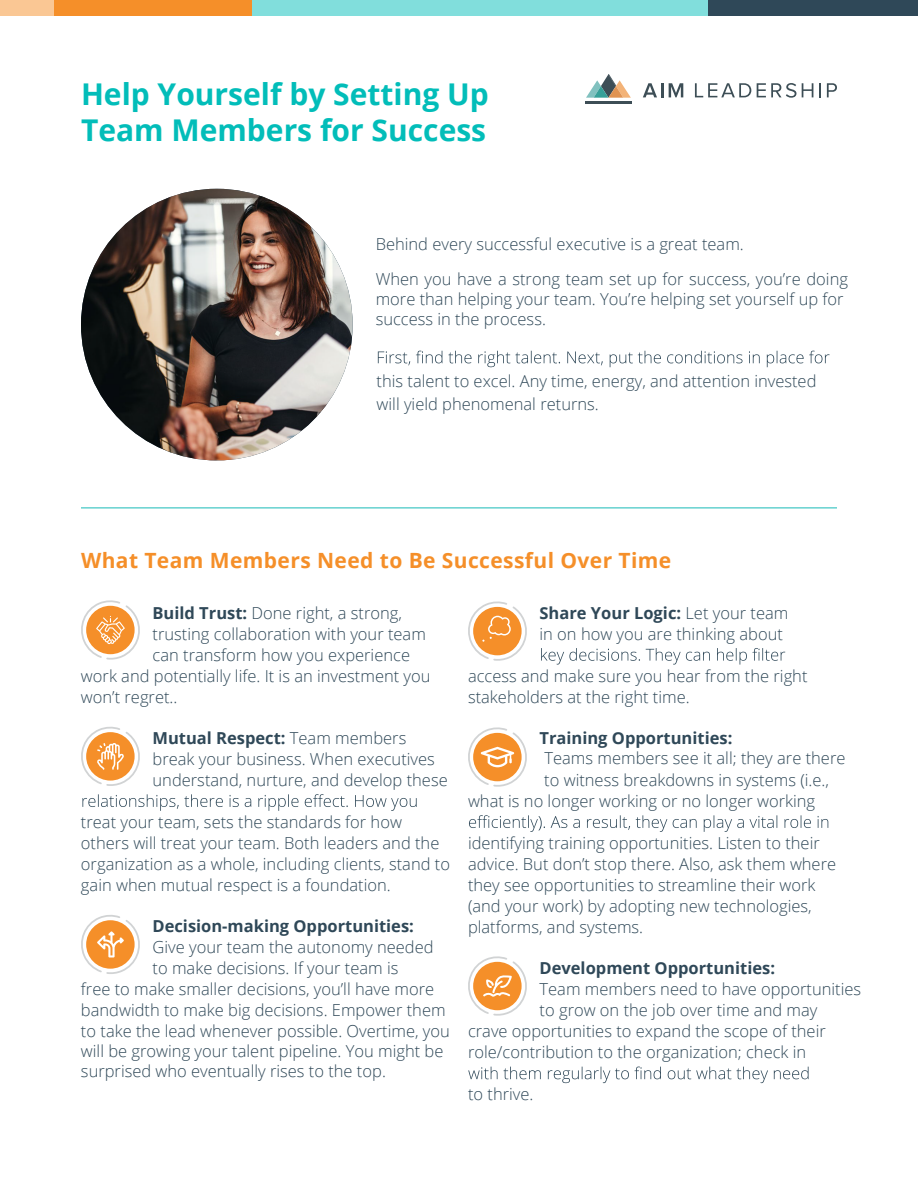
<style>
.page{position:relative;width:918px;height:1188px;background:#fff}
.page>*{position:absolute;margin:0;border:0;box-sizing:border-box;transform-origin:0 0}
.t1{font:700 30px/36px "Open Sans";color:#02bdb9}
.t2{font:700 21px "Open Sans";letter-spacing:.02em;color:#f58f29}
.t3{font:300 16.5px/21px "Open Sans";color:#2f4858}
.t4{font:700 16.5px "Open Sans";color:#2f4858}
.s1{font-weight:700}
</style>
<div class="page">
<svg style="left:643px;top:83px;width:14px;height:14px"></svg>
<hr style="left:661px;top:83px;width:3px;height:14px;background:#3d4e56">
<svg style="left:669px;top:83px;width:14px;height:14px"></svg>
<svg style="left:695px;top:83px;width:56px;height:14px"></svg>
<svg style="left:757px;top:83px;width:39px;height:15px"></svg>
<svg style="left:802px;top:83px;width:11px;height:14px"></svg>
<svg style="left:819px;top:83px;width:2px;height:14px"></svg>
<svg style="left:827px;top:83px;width:10px;height:14px"></svg>
<svg style="left:586px;top:74px;width:45px;height:24px"></svg>
<hr style="left:585px;top:102px;width:47px;height:2px;background:#3d4e56">
<svg style="left:378px;top:351px;width:452px;height:16px"></svg>
<div style="left:450px;top:0;width:345px;height:15px;background:#81dedc"></div>
<div style="left:48px;top:0;width:213px;height:15px;background:#f58f29"></div>
<div style="left:252px;top:0;width:345px;height:15px;background:#81dedc"></div>
<div style="left:708px;top:0;width:210px;height:15px;background:#2f4858"></div>
<div style="left:0;top:0;width:54px;height:15px;background:#fac794"></div>
<svg style="left:541px;top:648px;width:244px;height:17px"></svg>
<svg style="left:469px;top:815px;width:359px;height:17px"></svg>
<svg style="left:468px;top:1067px;width:341px;height:16px"></svg>
<svg style="left:82px;top:794px;width:335px;height:17px"></svg>
<hr style="left:81px;top:508px;width:756px;height:1px;background:#18bbb7">
<svg style="left:81px;top:727px;width:59px;height:59px"></svg>
<svg style="left:81px;top:601px;width:59px;height:59px"></svg>
<svg style="left:81px;top:915px;width:59px;height:59px"></svg>
<svg style="left:468px;top:728px;width:59px;height:59px"></svg>
<svg style="left:468px;top:957px;width:59px;height:59px"></svg>
<img style="left:81px;top:189px;width:272px;height:271px;border-radius:136px">
<svg style="left:468px;top:602px;width:59px;height:59px"></svg>
<h1 class="t1" style="left:81px;top:75px;width:409px">Help Yourself by Setting Up<br>Team Members for Success</h1>
<p class="t3" style="left:376px;top:226px;width:474px;line-height:35px">Behind every successful executive is a great team.<br>When you have a strong team set up for success, you’re doing</p>
<p class="t3" style="left:376px;top:289px;width:469px;line-height:19.8px">more than helping your team. You’re helping set yourself up for success in the process.</p>
<p class="t3" style="left:377px;top:369px;width:441px;line-height:23px">this talent to excel. Any time, energy, and attention invested will yield phenomenal returns.</p>
<p class="t2" style="left:81px;top:546px;width:592px">What Team Members Need to Be Successful Over Time</p>
<p class="t3" style="left:540px;top:602px;width:250px"><span class="s1">Share Your Logic:</span> Let your team in on how you are thinking about</p>
<p class="t3" style="left:468px;top:665px;width:341px">access and make sure you hear from the right stakeholders at the right time.</p>
<p class="t4" style="left:540px;top:726px;width:194px">Training Opportunities:</p>
<p class="t3" style="left:545px;top:748px;width:302px">Teams members see it all; they are there</p>
<p class="t3" style="left:544px;top:769px;width:286px">to witness breakdowns in systems (i.e.,</p>
<p class="t3" style="left:468px;top:790px;width:349px">what is no longer working or no longer working</p>
<p class="t3" style="left:468px;top:832px;width:370px">identifying training opportunities. Listen to their advice. But don’t stop there. Also, ask them where they see opportunities to streamline their work (and your work) by adopting new technologies, platforms, and systems.</p>
<p class="t4" style="left:540px;top:957px;width:237px">Development Opportunities:</p>
<p class="t3" style="left:540px;top:978px;width:323px">Team members need to have opportunities</p>
<p class="t3" style="left:540px;top:999px;width:279px">to grow on the job over time and may</p>
<p class="t3" style="left:468px;top:1020px;width:359px">crave opportunities to expand the scope of their</p>
<p class="t3" style="left:468px;top:1041px;width:340px">role/contribution to the organization; check in</p>
<p class="t3" style="left:468px;top:1083px;width:67px">to thrive.</p>
<p class="t3" style="left:153px;top:602px;width:251px"><span class="s1">Build Trust:</span> Done right, a strong,</p>
<p class="t3" style="left:153px;top:623px;width:275px">trusting collaboration with your team</p>
<p class="t3" style="left:153px;top:644px;width:259px">can transform how you experience</p>
<p class="t3" style="left:81px;top:665px;width:351px">work and potentially life. It is an investment you</p>
<p class="t3" style="left:81px;top:686px;width:98px">won’t regret..</p>
<p class="t3" style="left:153px;top:727px;width:297px"><span class="s1">Mutual Respect:</span> Team members break your business. When executives understand, nurture, and develop these</p>
<p class="t3" style="left:81px;top:811px;width:371px">treat your team, sets the standards for how others will treat your team. Both leaders and the organization as a whole, including clients, stand to gain when mutual respect is a foundation.</p>
<p class="t4" style="left:153px;top:915px;width:263px">Decision-making Opportunities:</p>
<p class="t3" style="left:153px;top:936px;width:283px">Give your team the autonomy needed</p>
<p class="t3" style="left:153px;top:957px;width:247px">to make decisions. If your team is</p>
<p class="t3" style="left:81px;top:978px;width:355px">free to make smaller decisions, you’ll have more</p>
<p class="t3" style="left:81px;top:999px;width:366px">bandwidth to make big decisions. Empower them</p>
<p class="t3" style="left:81px;top:1020px;width:370px">to take the lead whenever possible. Overtime, you</p>
<p class="t3" style="left:81px;top:1040px;width:364px">will be growing your talent pipeline. You might be</p>
<p class="t3" style="left:81px;top:1060px;width:306px">surprised who eventually rises to the top.</p>
</div>
